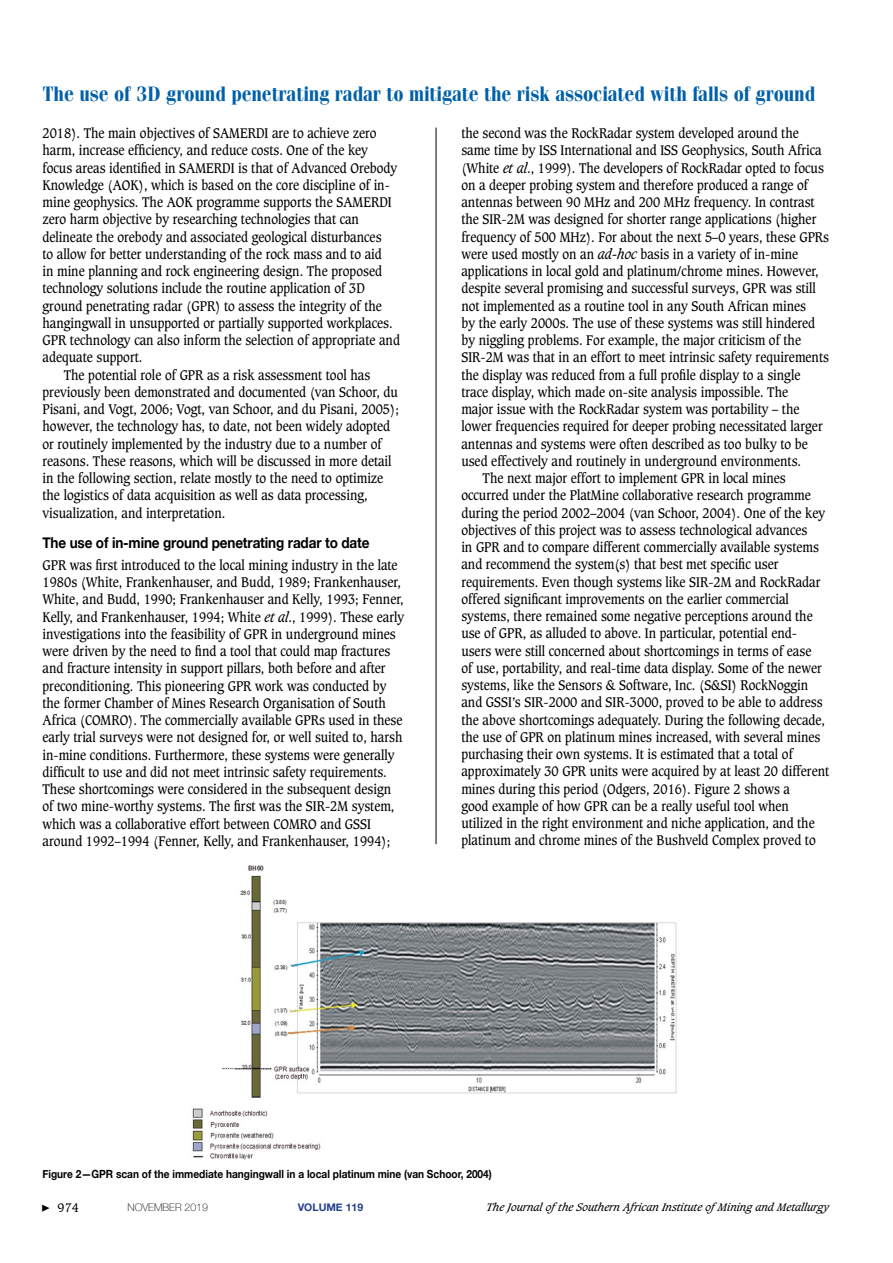
<style>
.page{position:relative;width:893px;height:1263px;background:#fff}
.page>*{position:absolute;margin:0;border:0;box-sizing:border-box;transform-origin:0 0}
.t1{font:21px "Cg Fenice Bd";color:#0060a9;scale:.9 1}
.t2{font:700 15px "Helvetica Neue";letter-spacing:-.01em;color:#000;scale:.9 1}
.t3{font:13.5px/17.2px "Caxton";color:#000;scale:.9 1}
.t4{font:12px "Caxton";color:#000}
.t5{font:700 11.25px "Helvetica Neue";color:#000;scale:.9 1}
.t6{font:italic 10.5px "Caxton";color:#000}
.t7{font:100 10.5px "Helvetica Neue";color:#000}
.t8{font:700 10.5px "Helvetica Neue";color:#25408f}
.s1{font-style:italic}
.s2{font-family:"Minion Pro";font-size:15px}
</style>
<div class="page">
<hr style="left:436px;top:128px;width:1px;height:716px;background:#000">
<img style="left:192px;top:865px;width:485px;height:295px">
<h1 class="t1" style="left:43px;top:81px;width:860px">The use of 3D ground penetrating radar to mitigate the risk associated with falls of ground</h1>
<p class="t3" style="left:43px;top:125px;width:373px">2018). The main objectives of SAMERDI are to achieve zero</p>
<p class="t3" style="left:43px;top:142px;width:363px">harm, increase efficiency, and reduce costs. One of the key</p>
<p class="t3" style="left:43px;top:159px;width:396px">focus areas identified in SAMERDI is that of Advanced Orebody</p>
<p class="t3" style="left:43px;top:177px;width:387px">Knowledge (AOK), which is based on the core discipline of in-</p>
<p class="t3" style="left:43px;top:194px;width:389px">mine geophysics. The AOK programme supports the SAMERDI</p>
<p class="t3" style="left:43px;top:211px;width:353px">zero harm objective by researching technologies that can</p>
<p class="t3" style="left:43px;top:228px;width:378px">delineate the orebody and associated geological disturbances</p>
<p class="t3" style="left:43px;top:246px;width:378px">to allow for better understanding of the rock mass and to aid</p>
<p class="t3" style="left:43px;top:263px;width:379px">in mine planning and rock engineering design. The proposed</p>
<p class="t3" style="left:43px;top:280px;width:360px">technology solutions include the routine application of 3D</p>
<p class="t3" style="left:43px;top:297px;width:379px">ground penetrating radar (GPR) to assess the integrity of the</p>
<p class="t3" style="left:43px;top:315px;width:391px">hangingwall in unsupported or partially supported workplaces.</p>
<p class="t3" style="left:43px;top:332px;width:399px">GPR technology can also inform the selection of appropriate and</p>
<p class="t3" style="left:43px;top:349px;width:112px">adequate support.</p>
<p class="t3" style="left:64px;top:366px;width:342px">The potential role of GPR as a risk assessment tool has</p>
<p class="t3" style="left:43px;top:384px;width:396px">previously been demonstrated and documented (van Schoor, du</p>
<p class="t3" style="left:43px;top:401px;width:397px">Pisani, and Vogt, 2006; Vogt, van Schoor, and du Pisani, 2005);</p>
<p class="t3" style="left:43px;top:418px;width:388px">however, the technology has, to date, not been widely adopted</p>
<p class="t3" style="left:43px;top:435px;width:378px">or routinely implemented by the industry due to a number of</p>
<p class="t3" style="left:43px;top:453px;width:389px">reasons. These reasons, which will be discussed in more detail</p>
<p class="t3" style="left:43px;top:470px;width:380px">in the following section, relate mostly to the need to optimize</p>
<p class="t3" style="left:43px;top:487px;width:363px">the logistics of data acquisition as well as data processing,</p>
<p class="t3" style="left:43px;top:504px;width:205px">visualization, and interpretation.</p>
<p class="t2" style="left:43px;top:531px;width:365px">The use of in-mine ground penetrating radar to date</p>
<p class="t3" style="left:43px;top:557px;width:403px">GPR was first introduced to the local mining industry in the late 1980s (White, Frankenhauser, and Budd, 1989; Frankenhauser, White, and Budd, 1990; Frankenhauser and Kelly, 1993; Fenner, Kelly, and Frankenhauser, 1994; White <span class="s1">et al</span>., 1999). These early investigations into the feasibility of GPR in underground mines were driven by the need to find a tool that could map fractures and fracture intensity in support pillars, both before and after preconditioning. This pioneering GPR work was conducted by the former Chamber of Mines Research Organisation of South Africa (COMRO). The commercially available GPRs used in these early trial surveys were not designed for, or well suited to, harsh in-mine conditions. Furthermore, these systems were generally difficult to use and did not meet intrinsic safety requirements.<br>These shortcomings were considered in the subsequent design of two mine-worthy systems. The first was the SIR-2M system, which was a collaborative effort between COMRO and GSSI around 1992–1994 (Fenner, Kelly, and Frankenhauser, 1994);</p>
<p class="t3" style="left:461px;top:125px;width:376px">the second was the RockRadar system developed around the</p>
<p class="t3" style="left:461px;top:142px;width:402px">same time by ISS International and ISS Geophysics, South Africa</p>
<p class="t3" style="left:461px;top:159px;width:404px">(White <span class="s1">et al</span>., 1999). The developers of RockRadar opted to focus</p>
<p class="t3" style="left:461px;top:177px;width:387px">on a deeper probing system and therefore produced a range of</p>
<p class="t3" style="left:461px;top:194px;width:394px">antennas between 90 MHz and 200 MHz frequency. In contrast</p>
<p class="t3" style="left:461px;top:211px;width:396px">the SIR-2M was designed for shorter range applications (higher</p>
<p class="t3" style="left:461px;top:228px;width:410px">frequency of 500 MHz). For about the next 5–0 years, these GPRs</p>
<p class="t3" style="left:461px;top:246px;width:376px">were used mostly on an <span class="s1">ad-hoc</span> basis in a variety of in-mine</p>
<p class="t3" style="left:461px;top:263px;width:399px">applications in local gold and platinum/chrome mines. However,</p>
<p class="t3" style="left:461px;top:280px;width:395px">despite several promising and successful surveys, GPR was still</p>
<p class="t3" style="left:461px;top:297px;width:384px">not implemented as a routine tool in any South African mines</p>
<p class="t3" style="left:461px;top:315px;width:395px">by the early 2000s. The use of these systems was still hindered</p>
<p class="t3" style="left:461px;top:332px;width:379px">by niggling problems. For example, the major criticism of the</p>
<p class="t3" style="left:461px;top:349px;width:410px">SIR-2M was that in an effort to meet intrinsic safety requirements</p>
<p class="t3" style="left:461px;top:366px;width:378px">the display was reduced from a full profile display to a single</p>
<p class="t3" style="left:461px;top:384px;width:365px">trace display, which made on-site analysis impossible. The</p>
<p class="t3" style="left:461px;top:401px;width:377px">major issue with the RockRadar system was portability – the</p>
<p class="t3" style="left:461px;top:418px;width:403px">lower frequencies required for deeper probing necessitated larger</p>
<p class="t3" style="left:461px;top:435px;width:386px">antennas and systems were often described as too bulky to be</p>
<p class="t3" style="left:461px;top:453px;width:379px">used effectively and routinely in underground environments.</p>
<p class="t3" style="left:483px;top:470px;width:338px">The next major effort to implement GPR in local mines</p>
<p class="t3" style="left:461px;top:487px;width:390px">occurred under the PlatMine collaborative research programme</p>
<p class="t3" style="left:461px;top:504px;width:406px">during the period 2002–2004 (van Schoor, 2004). One of the key</p>
<p class="t3" style="left:461px;top:522px;width:386px">objectives of this project was to assess technological advances</p>
<p class="t3" style="left:461px;top:539px;width:399px">in GPR and to compare different commercially available systems</p>
<p class="t3" style="left:461px;top:556px;width:354px">and recommend the system(s) that best met specific user</p>
<p class="t3" style="left:461px;top:573px;width:400px">requirements. Even though systems like SIR-2M and RockRadar</p>
<p class="t3" style="left:461px;top:591px;width:365px">offered significant improvements on the earlier commercial</p>
<p class="t3" style="left:461px;top:608px;width:392px">systems, there remained some negative perceptions around the</p>
<p class="t3" style="left:461px;top:625px;width:374px">use of GPR, as alluded to above. In particular, potential end-</p>
<p class="t3" style="left:461px;top:642px;width:390px">users were still concerned about shortcomings in terms of ease</p>
<p class="t3" style="left:461px;top:660px;width:402px">of use, portability, and real-time data display. Some of the newer</p>
<p class="t3" style="left:461px;top:677px;width:387px">systems, like the Sensors &amp; Software, Inc. (S&amp;SI) RockNoggin</p>
<p class="t3" style="left:461px;top:694px;width:403px">and GSSI’s SIR-2000 and SIR-3000, proved to be able to address</p>
<p class="t3" style="left:461px;top:711px;width:406px">the above shortcomings adequately. During the following decade,</p>
<p class="t3" style="left:461px;top:729px;width:400px">the use of GPR on platinum mines increased, with several mines</p>
<p class="t3" style="left:461px;top:746px;width:370px">purchasing their own systems. It is estimated that a total of</p>
<p class="t3" style="left:461px;top:763px;width:410px">approximately 30 GPR units were acquired by at least 20 different</p>
<p class="t3" style="left:461px;top:780px;width:367px">mines during this period (Odgers, 2016). Figure 2 shows a</p>
<p class="t3" style="left:461px;top:798px;width:365px">good example of how GPR can be a really useful tool when</p>
<p class="t3" style="left:461px;top:815px;width:394px">utilized in the right environment and niche application, and the</p>
<p class="t3" style="left:461px;top:832px;width:395px">platinum and chrome mines of the Bushveld Complex proved to</p>
<p class="t5" style="left:43px;top:1165px;width:501px">Figure 2—GPR scan of the immediate hangingwall in a local platinum mine (van Schoor, 2004)</p>
<p class="t4" style="left:41px;top:1201px;width:39px"><span class="s2">▶</span> 974</p>
<p class="t7" style="left:128px;top:1199px;width:82px">NOVEMBER 2019</p>
<p class="t8" style="left:298px;top:1199px;width:67px">VOLUME 119</p>
<p class="t6" style="left:487px;top:1201px;width:344px">The Journal ofthe Southern African Institute ofMining and Metallurgy</p>
</div>
